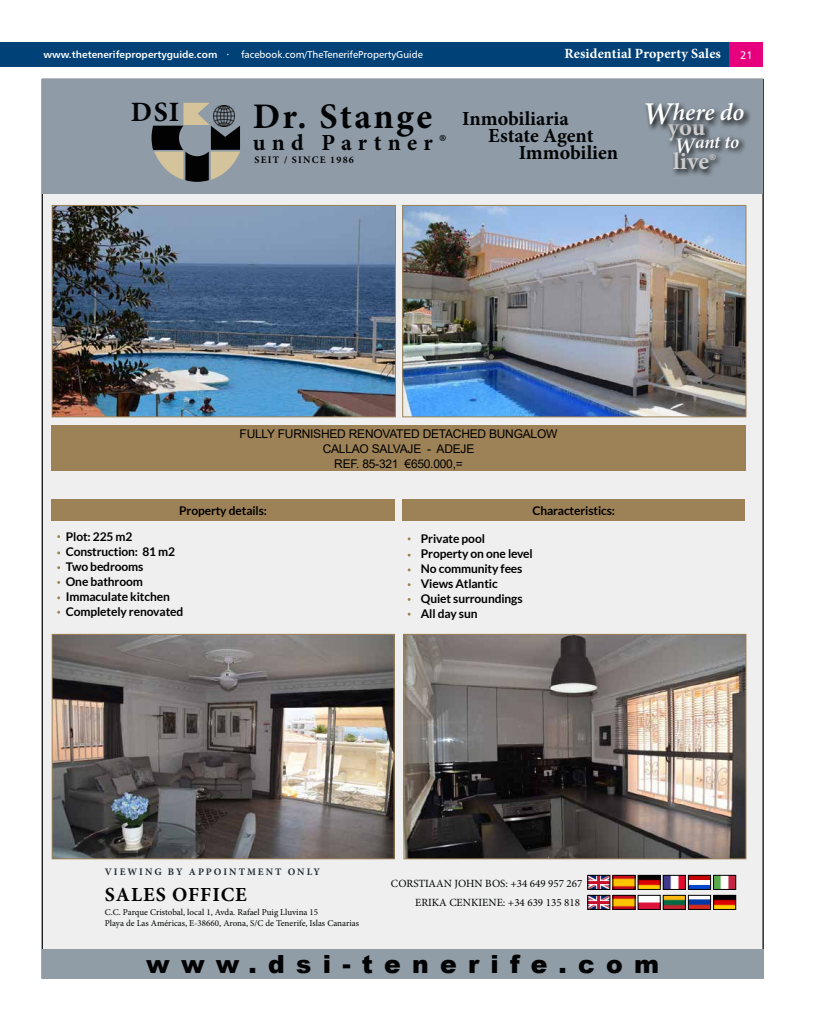
<style>
.page{position:relative;width:820px;height:1021px;background:#fff}
.page>*{position:absolute;margin:0;border:0;box-sizing:border-box;transform-origin:0 0}
.t1{font:700 36px "Minion Pro";letter-spacing:.065em;color:#020304}
.t2{font:700 28px "Minion Pro";color:#020304}
.t3{font:900 25px "Arial";letter-spacing:.45em;color:#020203}
.t4{font:italic 600 24.4px/48.6px "Minion Pro";color:#fff}
.t5{font:700 24.4px "Minion Pro";color:#cdcccc}
.t6{font:700 23px "Minion Pro";letter-spacing:.275em;color:#020304}
.t7{font:700 20px "Minion Pro";color:#020304}
.t8{font:700 20px "Minion Pro";letter-spacing:.05em;color:#020203}
.t9{font:italic 600 18.8px "Minion Pro";color:#fff}
.t10{font:700 14px "Minion Pro";letter-spacing:.01em;color:#fff}
.t11{font:700 12px/15px "Lato";letter-spacing:-.01em;color:#000}
.t12{font:12px/15px "Arial";letter-spacing:-.02em;color:#000;text-align:center}
.t13{font:11px "Minion Pro";color:#020304}
.t14{font:11px "Minion Pro";color:#060608}
.t15{font:11px "Humanist 777 BT Roman B";color:#fff}
.t16{font:10px "Humanist 777 BT Roman B";color:#fff}
.t17{font:700 10px "Minion Pro";letter-spacing:.2em;color:#252e38}
.t18{font:700 10px "Minion Pro";letter-spacing:.125em;color:#020304}
.t19{font:9px/11px "Minion Pro";color:#020304}
.s1{font-family:"Humanist 777 BT Bold B"}
.s2{font-size:22.5px}
.s3{font-weight:700;font-style:normal;color:#cdcccc}
.s4{font-weight:700;font-style:normal;font-size:22.5px;color:#cbcbcc}
</style>
<div class="page">
<div style="left:0;top:42px;width:763px;height:24px;background:#004177"></div>
<div style="left:729px;top:42px;width:34px;height:24px;background:#e6007d"></div>
<div style="left:42px;top:79px;width:721px;height:899px;background:#eeefee;border:1px solid #000"></div>
<div style="left:43px;top:79px;width:719px;height:115px;background:#8f9ba6"></div>
<svg style="left:677px;top:137px;width:68px;height:17px"></svg>
<svg style="left:669px;top:132px;width:43px;height:17px"></svg>
<svg style="left:646px;top:103px;width:104px;height:29px"></svg>
<svg style="left:673px;top:150px;width:50px;height:26px"></svg>
<svg style="left:151px;top:103px;width:89px;height:79px"></svg>
<img style="left:589px;top:877px;width:19px;height:10px">
<div style="left:587px;top:875px;width:23px;height:14px;border:1px solid #000"></div>
<img style="left:614px;top:877px;width:19px;height:10px">
<div style="left:612px;top:875px;width:23px;height:14px;border:1px solid #000"></div>
<img style="left:639px;top:877px;width:19px;height:10px">
<div style="left:637px;top:875px;width:23px;height:14px;border:1px solid #000"></div>
<img style="left:664px;top:877px;width:19px;height:10px">
<div style="left:662px;top:875px;width:23px;height:14px;border:1px solid #000"></div>
<img style="left:689px;top:877px;width:19px;height:10px">
<div style="left:687px;top:875px;width:23px;height:14px;border:1px solid #000"></div>
<img style="left:715px;top:877px;width:18px;height:10px">
<div style="left:713px;top:875px;width:22px;height:14px;border:1px solid #000"></div>
<img style="left:589px;top:897px;width:19px;height:10px">
<div style="left:587px;top:895px;width:23px;height:14px;border:1px solid #000"></div>
<img style="left:614px;top:897px;width:19px;height:10px">
<div style="left:612px;top:895px;width:23px;height:14px;border:1px solid #000"></div>
<img style="left:639px;top:897px;width:19px;height:10px">
<div style="left:637px;top:895px;width:23px;height:14px;border:1px solid #000"></div>
<img style="left:664px;top:897px;width:19px;height:10px">
<div style="left:662px;top:895px;width:23px;height:14px;border:1px solid #000"></div>
<img style="left:689px;top:897px;width:19px;height:10px">
<div style="left:687px;top:895px;width:23px;height:14px;border:1px solid #000"></div>
<img style="left:715px;top:897px;width:18px;height:10px">
<div style="left:713px;top:895px;width:22px;height:14px;border:1px solid #000"></div>
<div style="left:42px;top:949px;width:721px;height:29px;background:#909ca6"></div>
<img style="left:213px;top:105px;width:21px;height:21px">
<div style="left:51px;top:425px;width:694px;height:46px;background:#9e8257"></div>
<img style="left:54px;top:207px;width:340px;height:208px">
<div style="left:52px;top:205px;width:344px;height:212px;border:1px solid #9e8257"></div>
<img style="left:404px;top:207px;width:340px;height:208px">
<div style="left:402px;top:205px;width:344px;height:212px;border:1px solid #9e8257"></div>
<img style="left:405px;top:636px;width:339px;height:221px">
<div style="left:403px;top:634px;width:343px;height:225px;border:1px solid #9e8257"></div>
<img style="left:54px;top:636px;width:338px;height:221px">
<div style="left:52px;top:634px;width:342px;height:225px;border:1px solid #9e8257"></div>
<div style="left:52px;top:499px;width:342px;height:21px;background:#9e8257"></div>
<div style="left:402px;top:499px;width:342px;height:21px;background:#9e8257"></div>
<p class="t16" style="left:44px;top:48px;width:380px"><span class="s1">www.thetenerifepropertyguide.com ·</span> facebook.com/TheTenerifePropertyGuide</p>
<p class="t10" style="left:564px;top:44px;width:158px">Residential Property Sales</p>
<p class="t15" style="left:739px;top:48px;width:14px">21</p>
<h2 class="t2" style="left:131px;top:92px;width:50px">DSI</h2>
<h3 class="t7" style="left:462px;top:105px;width:108px">Inmobiliaria</h3>
<h3 class="t7" style="left:488px;top:122px;width:107px">Estate Agent</h3>
<h3 class="t7" style="left:518px;top:139px;width:101px">Immobilien</h3>
<h3 class="t9" style="left:673px;top:128px;width:67px"><span class="s2">W</span>ant to</h3>
<h3 class="t4" style="left:672px;top:88px;width:73px">here do <span class="s3">live</span><span class="s4">®</span></h3>
<h3 class="t5" style="left:642px;top:110px;width:65px"><sup>W</sup>you</h3>
<h1 class="t1" style="left:252px;top:91px;width:181px">Dr. Stange</h1>
<h3 class="t6" style="left:252px;top:126px;width:195px">und Partner®</h3>
<p class="t18" style="left:254px;top:153px;width:101px">SEIT / SINCE 1986</p>
<p class="t12" style="left:239px;top:426px;width:319px">FULLY FURNISHED RENOVATED DETACHED BUNGALOW<br>CALLAO SALVAJE - ADEJE<br>REF. 85-321 €650.000,=</p>
<p class="t11" style="left:179px;top:503px;width:89px">Property details:</p>
<p class="t11" style="left:532px;top:503px;width:84px">Characteristics:</p>
<p class="t11" style="left:420px;top:531px;width:113px">Private pool<br>Property on one level<br>No community fees<br>Views Atlantic<br>Quiet surroundings<br>All day sun</p>
<p class="t11" style="left:66px;top:529px;width:119px">Plot: 225 m2<br>Construction: 81 m2<br>Two bedrooms<br>One bathroom<br>Immaculate kitchen<br>Completely renovated</p>
<p class="t17" style="left:105px;top:864px;width:217px">VIEWING BY APPOINTMENT ONLY</p>
<h3 class="t8" style="left:105px;top:880px;width:144px">SALES OFFICE</h3>
<p class="t19" style="left:105px;top:907px;width:256px">C.C. Parque Cristobal, local 1, Avda. Rafael Puig Lluvina 15<br>Playa de Las Américas, E-38660, Arona, S/C de Tenerife, Islas Canarias</p>
<p class="t13" style="left:391px;top:875px;width:193px">CORSTIAAN JOHN BOS: +34 649 957 267</p>
<p class="t14" style="left:415px;top:894px;width:166px">ERIKA CENKIENE: +34 639 135 818</p>
<h3 class="t3" style="left:146px;top:945px;width:514px">www.dsi-tenerife.com</h3>
</div>
